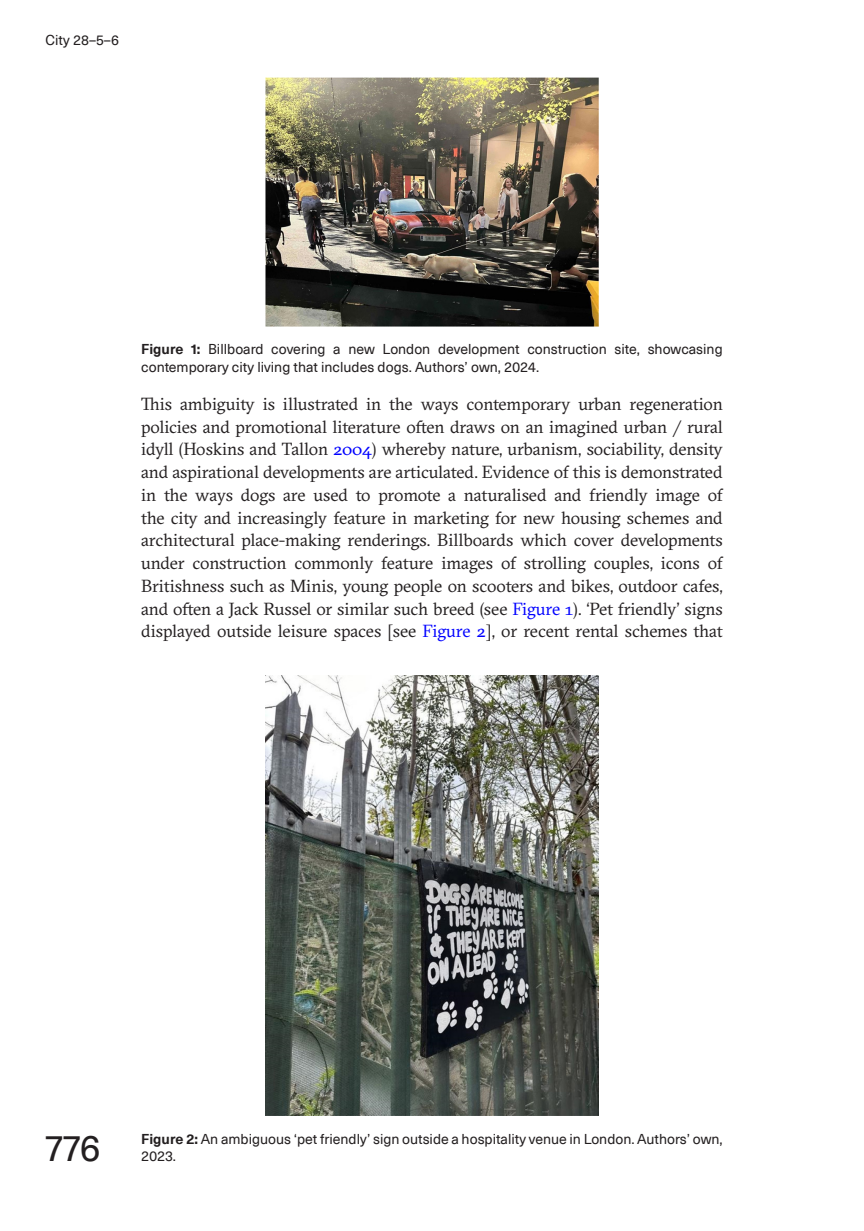
<style>
.page{position:relative;width:864px;height:1231px;background:#fff}
.page>*{position:absolute;margin:0;border:0;box-sizing:border-box;transform-origin:0 0}
.t1{font:36.75px "Neue Haas Unica Pro";color:#231f20}
.T{font:17.5px/22.8px "GT Sectra";letter-spacing:-.01em;color:#231f20;text-align:justify}
.FC{font:14px/17.5px "Neue Haas Unica Pro";color:#231f20}
.s1{font-weight:700}
.s2{color:#00f}
</style>
<div class="page">
<img style="left:266px;top:77px;width:331px;height:249px">
<img style="left:266px;top:675px;width:331px;height:440px">
<p class="FC" style="left:46px;top:32px;width:75px">City 28–5–6</p>
<p class="FC" style="left:141px;top:341px;width:582px"><span class="s1">Figure 1:</span> Billboard covering a new London development construction site, showcasing contemporary city living that includes dogs. Authors’ own, 2024.</p>
<p class="T" style="left:141px;top:392px;width:583px">This ambiguity is illustrated in the ways contemporary urban regeneration policies and promotional literature often draws on an imagined urban / rural idyll (Hoskins and Tallon <span class="s2">2004</span>) whereby nature, urbanism, sociability, density and aspirational developments are articulated. Evidence of this is demonstrated in the ways dogs are used to promote a naturalised and friendly image of the city and increasingly feature in marketing for new housing schemes and architectural place-making renderings. Billboards which cover developments under construction commonly feature images of strolling couples, icons of Britishness such as Minis, young people on scooters and bikes, outdoor cafes, and often a Jack Russel or similar such breed (see <span class="s2">Figure 1</span>). ‘Pet friendly’ signs displayed outside leisure spaces [see <span class="s2">Figure 2</span>], or recent rental schemes that</p>
<h1 class="t1" style="left:46px;top:1125px;width:56px">776</h1>
<p class="FC" style="left:141px;top:1130px;width:582px"><span class="s1">Figure 2:</span> An ambiguous ‘pet friendly’ sign outside a hospitality venue in London. Authors’ own,<br>2023.</p>
</div>
